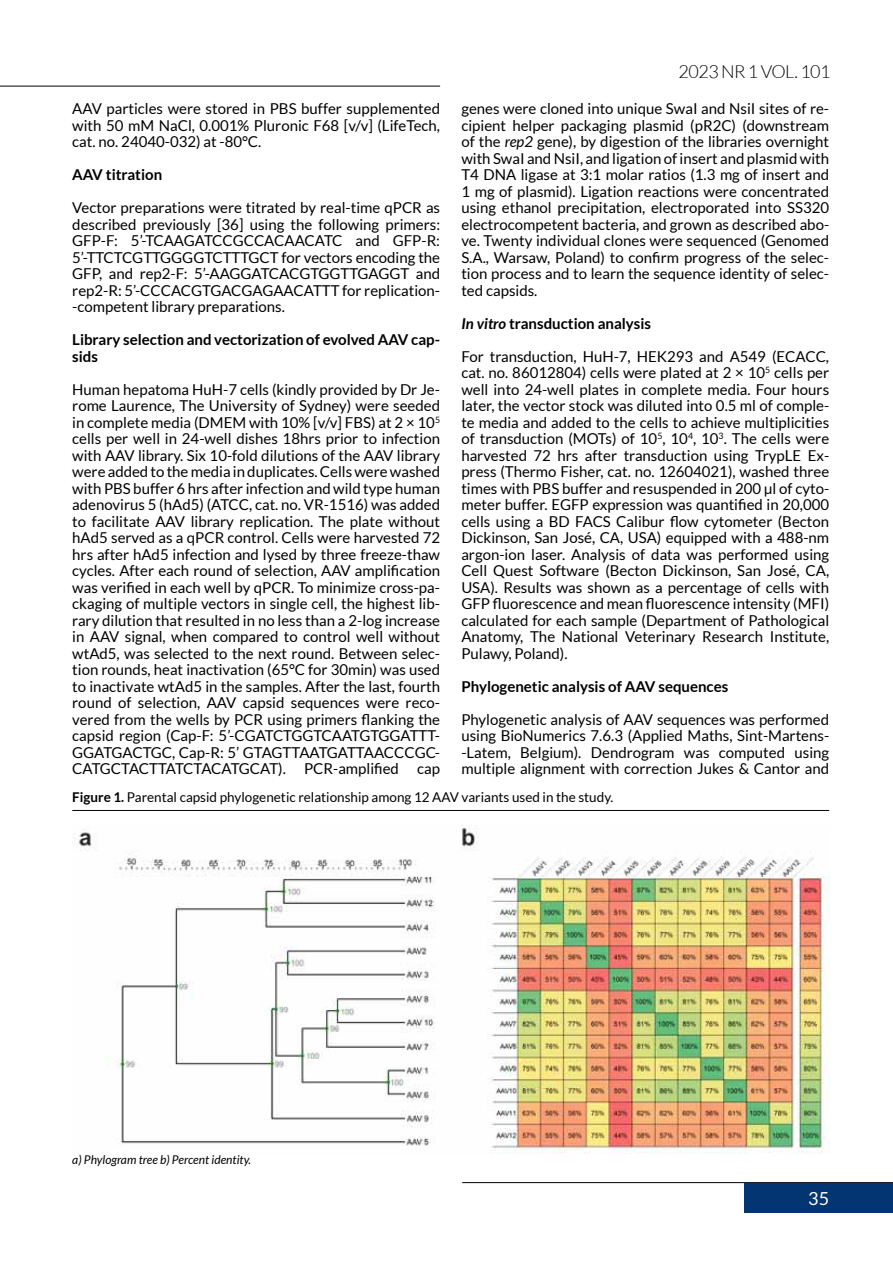
<style>
.page{position:relative;width:893px;height:1263px;background:#fff}
.page>*{position:absolute;margin:0;border:0;box-sizing:border-box;transform-origin:0 0}
.t1{font:300 18px "Lato";letter-spacing:-.03em;color:#000}
.t2{font:18px "Lato";color:#fff}
.t3{font:15px/16.5px "Lato";color:#000;text-align:justify}
.t4{font:700 15px/16.5px "Lato";color:#000}
.t5{font:13.5px "Lato";color:#000}
.t6{font:italic 12px "Lato";color:#000}
.s1{font-style:italic}
.s2{font-weight:700}
</style>
<div class="page">
<hr style="left:462px;top:1182px;width:431px;height:1px;background:#000">
<hr style="left:0;top:86px;width:440px;height:1px;background:#000">
<div style="left:744px;top:1183px;width:149px;height:30px;background:#033572"></div>
<img style="left:72px;top:828px;width:757px;height:326px">
<hr style="left:72px;top:810px;width:757px;height:1px;background:#000">
<p class="t3" style="left:72px;top:101px;width:369px">AAV particles were stored in PBS buffer supplemented with 50 mM NaCl, 0.001% Pluronic F68 [v/v] (LifeTech, cat. no. 24040-032) at -80°C.</p>
<p class="t4" style="left:72px;top:166px;width:12px">AAV</p>
<p class="t4" style="left:106px;top:166px;width:58px">titration</p>
<p class="t3" style="left:72px;top:200px;width:369px">Vector preparations were titrated by real-time qPCR as described previously [36] using the following primers:<br>GFP-F: 5’-TCAAGATCCGCCACAACATC and GFP-R:<br>5’-TTCTCGTTGGGGTCTTTGCT for vectors encoding the GFP, and rep2-F: 5’-AAGGATCACGTGGTTGAGGT and rep2-R: 5’-CCCACGTGACGAGAACATTT for replication--competent library preparations.</p>
<p class="t4" style="left:72px;top:331px;width:369px">Library selection and vectorization of evolved AAV cap&shy;sids</p>
<p class="t3" style="left:72px;top:381px;width:369px">Human hepatoma HuH-7 cells (kindly provided by Dr Je&shy;rome Laurence, The University of Sydney) were seeded in complete media (DMEM with 10% [v/v] FBS) at 2 × 10<sup>5 </sup>cells per well in 24-well dishes 18hrs prior to infection with AAV library. Six 10-fold dilutions of the AAV library were added to the media in duplicates. Cells were washed with PBS buffer 6 hrs after infection and wild type human adenovirus 5 (hAd5) (ATCC, cat. no. VR-1516) was added to facilitate AAV library replication. The plate without hAd5 served as a qPCR control. Cells were harvested 72 hrs after hAd5 infection and lysed by three freeze-thaw cycles. After each round of selection, AAV amplification was verified in each well by qPCR. To minimize cross-pa&shy;ckaging of multiple vectors in single cell, the highest lib&shy;rary dilution that resulted in no less than a 2-log increase in AAV signal, when compared to control well without wtAd5, was selected to the next round. Between selec&shy;tion rounds, heat inactivation (65°C for 30min) was used to inactivate wtAd5 in the samples. After the last, fourth round of selection, AAV capsid sequences were reco&shy;vered from the wells by PCR using primers flanking the capsid region (Cap-F: 5’-CGATCTGGTCAATGTGGATTT-GGATGACTGC, Cap-R: 5’ GTAGTTAATGATTAACCCGC-CATGCTACTTATCTACATGCAT). PCR-amplified cap</p>
<p class="t1" style="left:679px;top:62px;width:153px">2023 NR 1 VOL. 101</p>
<p class="t3" style="left:461px;top:101px;width:369px">genes were cloned into unique SwaI and NsiI sites of re&shy;cipient helper packaging plasmid (pR2C) (downstream of the <span class="s1">rep2</span> gene), by digestion of the libraries overnight with SwaI and NsiI, and ligation of insert and plasmid with T4 DNA ligase at 3:1 molar ratios (1.3 mg of insert and 1 mg of plasmid). Ligation reactions were concentrated using ethanol precipitation, electroporated into SS320 electrocompetent bacteria, and grown as described abo&shy;ve. Twenty individual clones were sequenced (Genomed S.A., Warsaw, Poland) to confirm progress of the selec&shy;tion process and to learn the sequence identity of selec&shy;ted capsids.</p>
<p class="t4" style="left:461px;top:315px;width:191px"><span class="s1">In vitro</span> transduction analysis</p>
<p class="t3" style="left:461px;top:348px;width:369px">For transduction, HuH-7, HEK293 and A549 (ECACC, cat. no. 86012804) cells were plated at 2 × 10<sup>5</sup> cells per well into 24-well plates in complete media. Four hours later, the vector stock was diluted into 0.5 ml of comple&shy;te media and added to the cells to achieve multiplicities of transduction (MOTs) of 10<sup>5</sup>, 10<sup>4</sup>, 10<sup>3</sup>. The cells were harvested 72 hrs after transduction using TrypLE Ex&shy;press (Thermo Fisher, cat. no. 12604021), washed three times with PBS buffer and resuspended in 200 µl of cyto&shy;meter buffer. EGFP expression was quantified in 20,000 cells using a BD FACS Calibur flow cytometer (Becton Dickinson, San José, CA, USA) equipped with a 488-nm argon-ion laser. Analysis of data was performed using Cell Quest Software (Becton Dickinson, San José, CA, USA). Results was shown as a percentage of cells with GFP fluorescence and mean fluorescence intensity (MFI) calculated for each sample (Department of Pathological Anatomy, The National Veterinary Research Institute, Pulawy, Poland).</p>
<p class="t4" style="left:461px;top:678px;width:268px">Phylogenetic analysis of AAV sequences</p>
<p class="t3" style="left:461px;top:711px;width:369px">Phylogenetic analysis of AAV sequences was performed using BioNumerics 7.6.3 (Applied Maths, Sint-Martens--Latem, Belgium). Dendrogram was computed using multiple alignment with correction Jukes &amp; Cantor and</p>
<p class="t5" style="left:72px;top:789px;width:542px"><span class="s2">Figure 1.</span> Parental capsid phylogenetic relationship among 12 AAV variants used in the study.</p>
<p class="t6" style="left:72px;top:1152px;width:180px">a) Phylogram tree b) Percent identity.</p>
<p class="t2" style="left:808px;top:1189px;width:22px">35</p>
</div>
